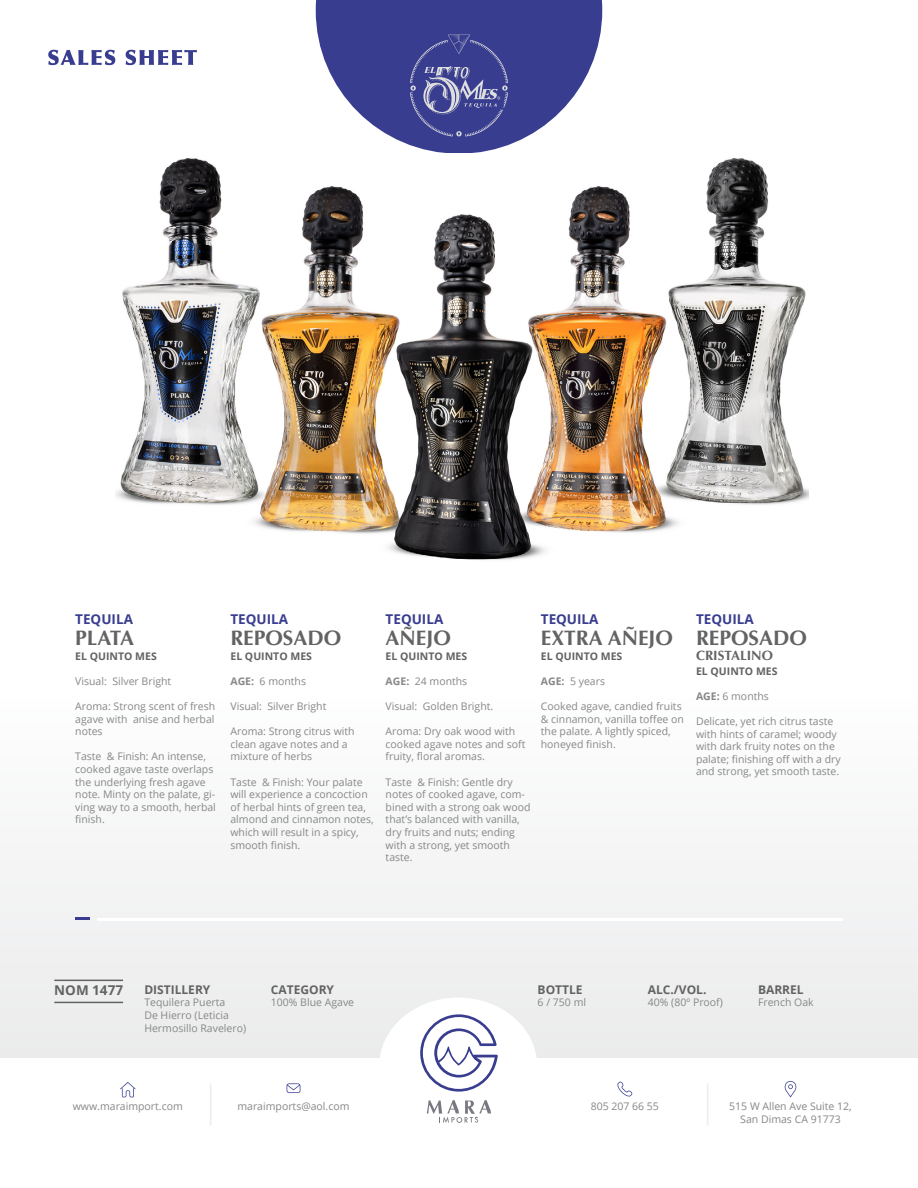
<style>
.page{position:relative;width:918px;height:1188px;background:#fff}
.page>*{position:absolute;margin:0;border:0;box-sizing:border-box;transform-origin:0 0}
.t1{font:700 21px "Optima";color:#646363}
.t2{font:700 13.5px "Open Sans";color:#383d8f}
.t3{font:700 13.5px "Optima";color:#646363}
.t4{font:700 13.5px "Open Sans";color:#646363}
.t5{font:700 12px "Open Sans";color:#646363}
.t6{font:10.5px/12.6px "Open Sans";color:#878787}
.t7{font:700 10.5px "Open Sans";color:#646363}
.s1{font-weight:700}
</style>
<div class="page">
<div style="left:0;top:564px;width:918px;height:493px;background:#f7f8f8"></div>
<div style="left:379px;top:998px;width:158px;height:136px;background:#fff;border-radius:50%"></div>
<svg style="left:48px;top:50px;width:67px;height:15px"></svg>
<svg style="left:126px;top:50px;width:71px;height:15px"></svg>
<svg style="left:316px;top:0;width:286px;height:153px;fill:#383d8f"></svg>
<svg style="left:617px;top:1082px;width:15px;height:15px"></svg>
<svg style="left:785px;top:1081px;width:11px;height:17px"></svg>
<svg style="left:287px;top:1083px;width:13px;height:10px"></svg>
<svg style="left:120px;top:1082px;width:16px;height:15px"></svg>
<svg style="left:427px;top:1100px;width:64px;height:23px"></svg>
<svg style="left:420px;top:1014px;width:78px;height:78px"></svg>
<hr style="left:210px;top:1083px;width:1px;height:42px;background:#ededed">
<hr style="left:707px;top:1083px;width:1px;height:42px;background:#ededed">
<img style="left:116px;top:158px;width:693px;height:402px">
<hr style="left:98px;top:918px;width:745px;height:3px;background:#fff">
<hr style="left:75px;top:917px;width:15px;height:3px;background:#383d8f">
<hr style="left:54px;top:1002px;width:69px;height:1px;background:#646363">
<hr style="left:54px;top:980px;width:69px;height:1px;background:#646363">
<svg style="left:410px;top:35px;width:98px;height:101px;background:#4e5399"></svg>
<p class="t2" style="left:75px;top:609px;width:59px">TEQUILA</p>
<h1 class="t1" style="left:75px;top:625px;width:60px">PLATA</h1>
<p class="t7" style="left:75px;top:648px;width:83px">EL QUINTO MES</p>
<p class="t6" style="left:75px;top:674px;width:98px">Visual: Silver Bright</p>
<p class="t6" style="left:75px;top:700px;width:142px;text-align:justify">Aroma: Strong scent of fresh agave with anise and herbal notes</p>
<p class="t6" style="left:75px;top:750px;width:142px">Taste &amp; Finish: An intense, cooked agave taste overlaps the underlying fresh agave note. Minty on the palate, gi&shy;ving way to a smooth, herbal finish.</p>
<p class="t2" style="left:230px;top:609px;width:59px">TEQUILA</p>
<h1 class="t1" style="left:230px;top:625px;width:112px">REPOSADO</h1>
<p class="t7" style="left:230px;top:648px;width:83px">EL QUINTO MES</p>
<p class="t6" style="left:230px;top:674px;width:77px"><span class="s1">AGE:</span> 6 months</p>
<p class="t6" style="left:230px;top:700px;width:98px">Visual: Silver Bright</p>
<p class="t6" style="left:230px;top:725px;width:126px">Aroma: Strong citrus with clean agave notes and a mixture of herbs</p>
<p class="t6" style="left:230px;top:775px;width:145px">Taste &amp; Finish: Your palate will experience a concoction of herbal hints of green tea, almond and cinnamon notes, which will result in a spicy, smooth finish.</p>
<p class="t2" style="left:386px;top:609px;width:59px">TEQUILA</p>
<h1 class="t1" style="left:386px;top:625px;width:67px">AÑEJO</h1>
<p class="t7" style="left:386px;top:648px;width:83px">EL QUINTO MES</p>
<p class="t6" style="left:386px;top:674px;width:83px"><span class="s1">AGE:</span> 24 months</p>
<p class="t6" style="left:386px;top:700px;width:109px">Visual: Golden Bright.</p>
<p class="t6" style="left:386px;top:725px;width:141px">Aroma: Dry oak wood with cooked agave notes and soft fruity, floral aromas.</p>
<p class="t6" style="left:386px;top:775px;width:146px">Taste &amp; Finish: Gentle dry notes of cooked agave, com&shy;bined with a strong oak wood that’s balanced with vanilla, dry fruits and nuts; ending with a strong, yet smooth taste.</p>
<p class="t2" style="left:541px;top:609px;width:59px">TEQUILA</p>
<h1 class="t1" style="left:541px;top:625px;width:134px">EXTRA AÑEJO</h1>
<p class="t7" style="left:541px;top:648px;width:83px">EL QUINTO MES</p>
<p class="t6" style="left:541px;top:674px;width:66px"><span class="s1">AGE:</span> 5 years</p>
<p class="t6" style="left:541px;top:700px;width:145px">Cooked agave, candied fruits &amp; cinnamon, vanilla toffee on the palate. A lightly spiced, honeyed finish.</p>
<p class="t2" style="left:696px;top:609px;width:59px">TEQUILA</p>
<h1 class="t1" style="left:696px;top:625px;width:112px">REPOSADO</h1>
<p class="t3" style="left:696px;top:647px;width:79px">CRISTALINO</p>
<p class="t7" style="left:696px;top:663px;width:83px">EL QUINTO MES</p>
<p class="t6" style="left:696px;top:689px;width:74px"><span class="s1">AGE:</span> 6 months</p>
<p class="t6" style="left:696px;top:715px;width:146px">Delicate, yet rich citrus taste with hints of caramel; woody with dark fruity notes on the palate; finishing off with a dry and strong, yet smooth taste.</p>
<p class="t4" style="left:54px;top:981px;width:70px">NOM 1477</p>
<p class="t5" style="left:144px;top:981px;width:68px">DISTILLERY</p>
<p class="t6" style="left:144px;top:996px;width:103px">Tequilera Puerta<br>De Hierro (Leticia<br>Hermosillo Ravelero)</p>
<p class="t5" style="left:271px;top:981px;width:65px">CATEGORY</p>
<p class="t6" style="left:271px;top:996px;width:85px">100% Blue Agave</p>
<p class="t5" style="left:538px;top:981px;width:47px">BOTTLE</p>
<p class="t6" style="left:538px;top:996px;width:50px">6 / 750 ml</p>
<p class="t5" style="left:648px;top:981px;width:60px">ALC./VOL.</p>
<p class="t6" style="left:648px;top:996px;width:77px">40% (80º Proof)</p>
<p class="t5" style="left:758px;top:981px;width:47px">BARREL</p>
<p class="t6" style="left:758px;top:996px;width:57px">French Oak</p>
<p class="t6" style="left:73px;top:1100px;width:112px">www.maraimport.com</p>
<p class="t6" style="left:237px;top:1100px;width:114px">maraimports@aol.com</p>
<p class="t6" style="left:591px;top:1100px;width:70px">805 207 66 55</p>
<p class="t6" style="left:729px;top:1100px;width:124px;text-align:center">515 W Allen Ave Suite 12,<br>San Dimas CA 91773</p>
</div>
